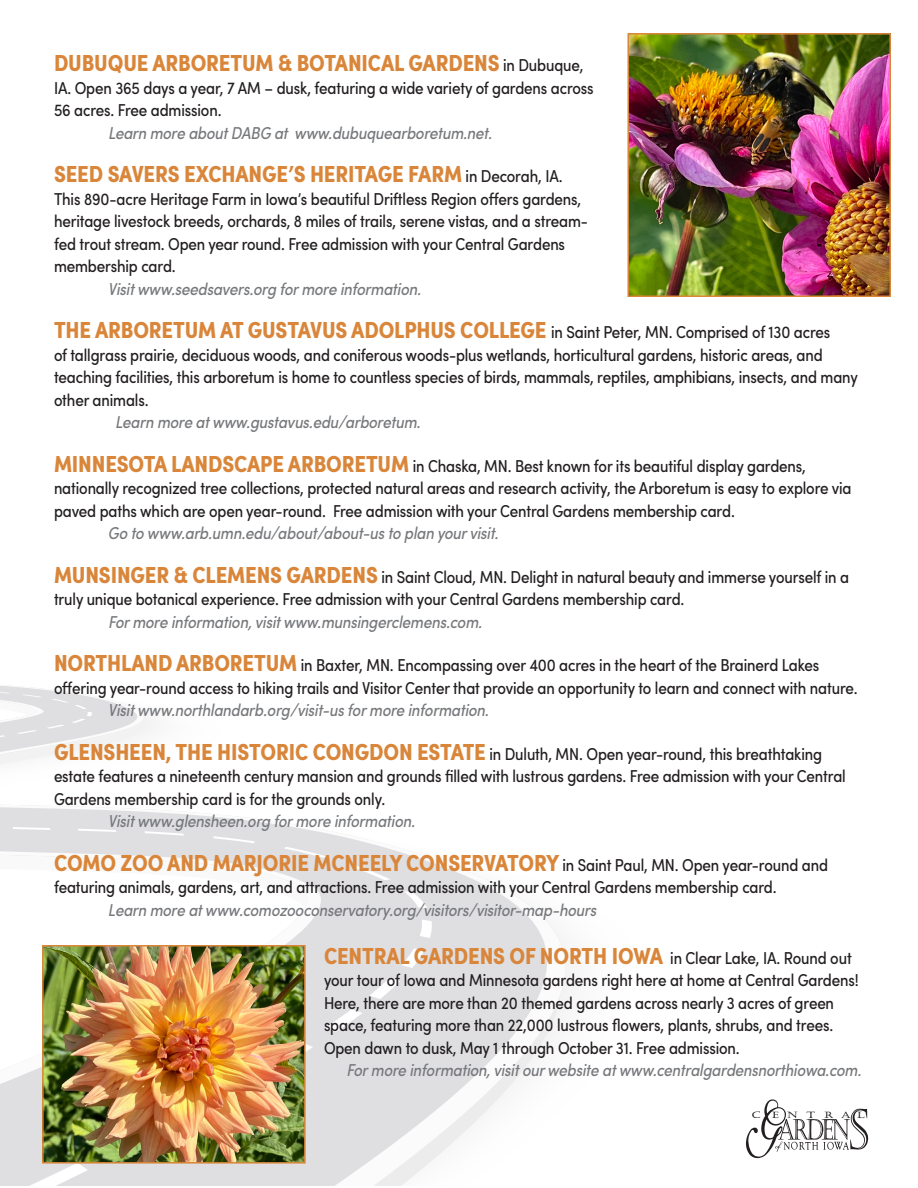
<style>
.page{position:relative;width:918px;height:1188px;background:#fff}
.page>*{position:absolute;margin:0;border:0;box-sizing:border-box;transform-origin:0 0}
.t1{font:700 condensed 23.25px "Sofia Pro";letter-spacing:-.005em;color:#d9863a}
.t2{font:condensed 17.25px/22.5px "Sofia Pro";letter-spacing:-.005em;color:#231f20}
.t3{font:italic condensed 17.25px "Sofia Pro";letter-spacing:-.005em;color:#76787b}
.s1{font-weight:400;font-size:17.25px;color:#231f20}
.s2{font-weight:700;font-size:23.25px;color:#d9863a}
</style>
<div class="page">
<svg style="left:321px;top:832px;width:244px;height:354px;fill:#dfdfe2"></svg>
<svg style="left:0;top:685px;width:321px;height:501px"></svg>
<img style="left:630px;top:36px;width:258px;height:258px">
<div style="left:627px;top:33px;width:264px;height:264px;border:2px solid #d9863a"></div>
<img style="left:45px;top:948px;width:258px;height:213px">
<div style="left:42px;top:945px;width:264px;height:219px;border:2px solid #d9863a"></div>
<svg style="left:746px;top:1099px;width:122px;height:59px"></svg>
<p class="t1" style="left:54px;top:49px;width:531px">DUBUQUE ARBORETUM &amp; BOTANICAL GARDENS <span class="s1">in Dubuque,</span></p>
<p class="t2" style="left:54px;top:76px;width:541px">IA. Open 365 days a year, 7 AM – dusk, featuring a wide variety of gardens across</p>
<p class="t2" style="left:54px;top:99px;width:169px">56 acres. Free admission.</p>
<p class="t3" style="left:108px;top:122px;width:385px">Learn more about DABG at www.dubuquearboretum.net.</p>
<p class="t1" style="left:54px;top:160px;width:510px">SEED SAVERS EXCHANGE’S HERITAGE FARM <span class="s1">in Decorah, IA.</span></p>
<p class="t2" style="left:54px;top:187px;width:536px">This 890-acre Heritage Farm in Iowa’s beautiful Driftless Region offers gardens, heritage livestock breeds, orchards, 8 miles of trails, serene vistas, and a stream&shy;fed trout stream. Open year round. Free admission with your Central Gardens membership card.</p>
<p class="t3" style="left:108px;top:278px;width:314px">Visit www.seedsavers.org for more information.</p>
<p class="t1" style="left:54px;top:316px;width:778px">THE ARBORETUM AT GUSTAVUS ADOLPHUS COLLEGE <span class="s1">in Saint Peter, MN. Comprised of 130 acres</span></p>
<p class="t2" style="left:54px;top:343px;width:805px">of tallgrass prairie, deciduous woods, and coniferous woods-plus wetlands, horticultural gardens, historic areas, and teaching facilities, this arboretum is home to countless species of birds, mammals, reptiles, amphibians, insects, and many other animals.</p>
<p class="t3" style="left:115px;top:411px;width:307px">Learn more at www.gustavus.edu/arboretum.</p>
<p class="t2" style="left:54px;top:454px;width:799px"><span class="s2">MINNESOTA LANDSCAPE ARBORETUM</span> in Chaska, MN. Best known for its beautiful display gardens, nationally recognized tree collections, protected natural areas and research activity, the Arboretum is easy to explore via paved paths which are open year-round. Free admission with your Central Gardens membership card.</p>
<p class="t3" style="left:108px;top:522px;width:392px">Go to www.arb.umn.edu/about/about-us to plan your visit.</p>
<p class="t2" style="left:54px;top:565px;width:797px"><span class="s2">MUNSINGER &amp; CLEMENS GARDENS</span> in Saint Cloud, MN. Delight in natural beauty and immerse yourself in a</p>
<p class="t2" style="left:54px;top:588px;width:632px">truly unique botanical experience. Free admission with your Central Gardens membership card.</p>
<p class="t3" style="left:108px;top:611px;width:376px">For more information, visit www.munsingerclemens.com.</p>
<p class="t2" style="left:54px;top:654px;width:805px"><span class="s2">NORTHLAND ARBORETUM</span> in Baxter, MN. Encompassing over 400 acres in the heart of the Brainerd Lakes offering year-round access to hiking trails and Visitor Center that provide an opportunity to learn and connect with nature.</p>
<p class="t3" style="left:108px;top:699px;width:382px">Visit www.northlandarb.org/visit-us for more information.</p>
<p class="t2" style="left:54px;top:742px;width:793px"><span class="s2">GLENSHEEN, THE HISTORIC CONGDON ESTATE</span> in Duluth, MN. Open year-round, this breathtaking estate features a nineteenth century mansion and grounds filled with lustrous gardens. Free admission with your Central<br>Gardens membership card is for the grounds only.</p>
<p class="t3" style="left:108px;top:810px;width:308px">Visit www.glensheen.org for more information.</p>
<p class="t1" style="left:54px;top:848px;width:776px">COMO ZOO AND MARJORIE MCNEELY CONSERVATORY <span class="s1">in Saint Paul, MN. Open year-round and</span></p>
<p class="t2" style="left:54px;top:876px;width:724px">featuring animals, gardens, art, and attractions. Free admission with your Central Gardens membership card.</p>
<p class="t3" style="left:108px;top:899px;width:490px">Learn more at www.comozooconservatory.org/visitors/visitor-map-hours</p>
<p class="t1" style="left:324px;top:941px;width:529px">CENTRAL GARDENS OF NORTH IOWA <span class="s1">in Clear Lake, IA. Round out</span></p>
<p class="t2" style="left:324px;top:969px;width:536px">your tour of Iowa and Minnesota gardens right here at home at Central Gardens!<br>Here, there are more than 20 themed gardens across nearly 3 acres of green space, featuring more than 22,000 lustrous flowers, plants, shrubs, and trees.<br>Open dawn to dusk, May 1 through October 31. Free admission.</p>
<p class="t3" style="left:346px;top:1059px;width:516px">For more information, visit our website at www.centralgardensnorthiowa.com.</p>
</div>
